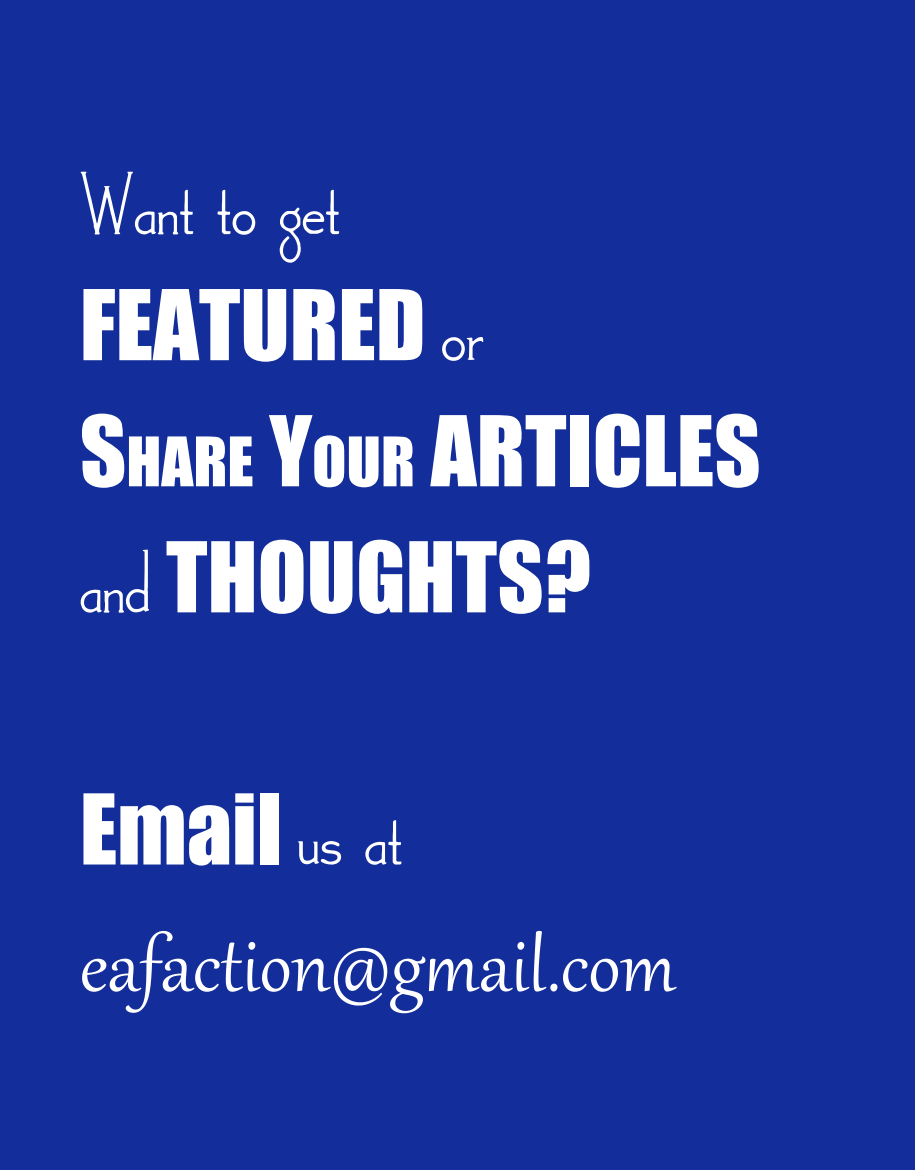
<style>
.page{position:relative;width:915px;height:1170px;background:#fff}
.page>*{position:absolute;margin:0;border:0;box-sizing:border-box;transform-origin:0 0}
.t1{font:90px/126px "Impact";color:#fff}
.t2{font:90px "Gabriola";color:#fff}
.t3{font:90px "Landsdowne";color:#fff}
.s1{font-family:"Landsdowne"}
.s2{font-style:inherit}
.s3{font-size:63px}
</style>
<div class="page">
<div style="left:0;top:0;width:914px;height:1169px;background:#132e9a"></div>
<p class="t3" style="left:80px;top:165px;width:262px">Want to get</p>
<p class="t1" style="left:80px;top:259px;width:682px">FEATURED <span class="s1">or<br></span><span class="s2">S</span><span class="s3">HARE</span> <span class="s2">Y</span><span class="s3">OUR</span> ARTICLES <span class="s1">and</span> THOUGHTS?</p>
<p class="t1" style="left:80px;top:763px;width:324px">Email <span class="s1">us at</span></p>
<p class="t2" style="left:80px;top:906px;width:597px">eafaction@gmail.com</p>
</div>
